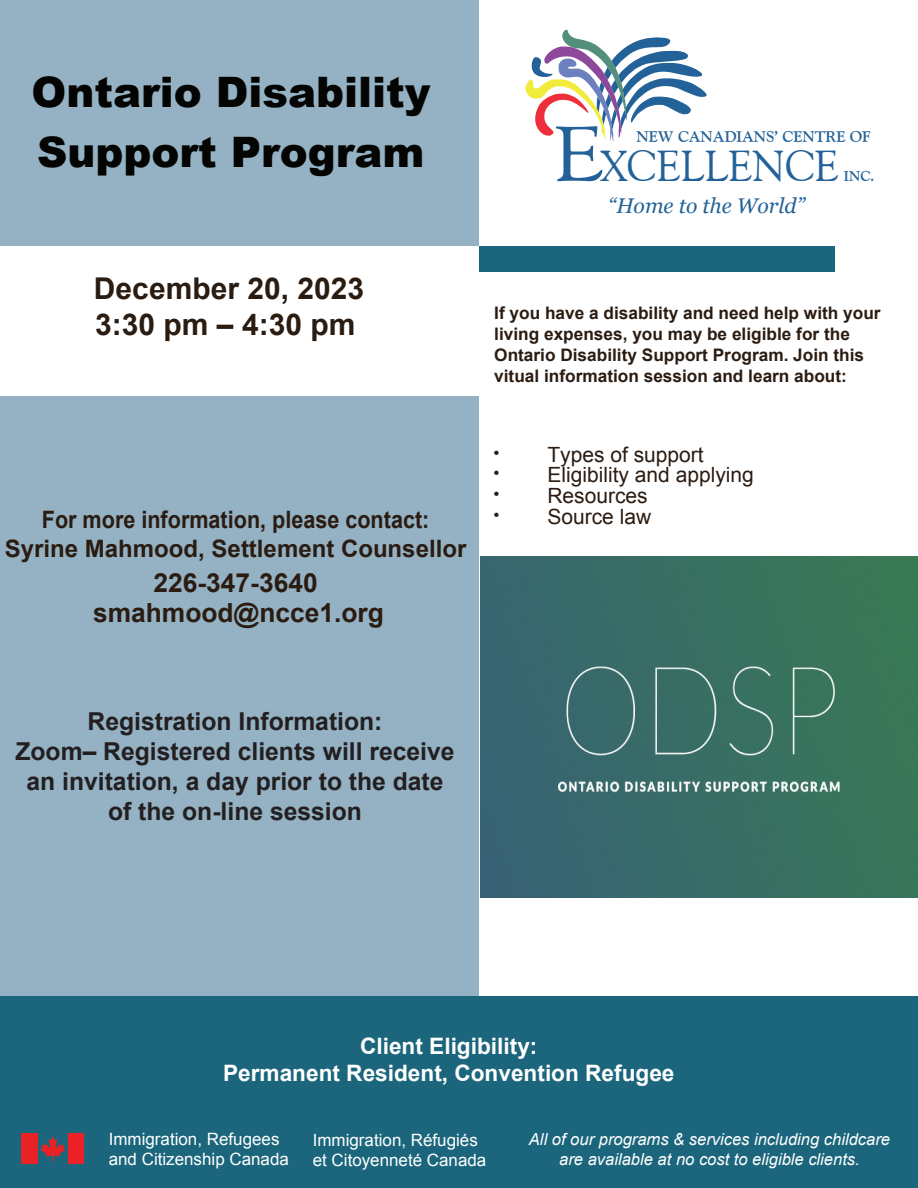
<style>
.page{position:relative;width:918px;height:1188px;background:#fff}
.page>*{position:absolute;margin:0;border:0;box-sizing:border-box;transform-origin:0 0}
.t1{font:43.2px "Goudy Old Style BT";color:#236298}
.t2{font:900 42px/60.2px "Arial";color:#040503}
.t3{font:700 30px/36px "Arial";color:#2b1c12}
.t4{font:700 26.4px "Arial";color:#2b1c12}
.t5{font:700 24.75px/29.8px "Arial";color:#231f20;text-align:center}
.t6{font:700 24px/29.1px "Arial";color:#2b1c12;text-align:center;scale:.9 1}
.t7{font:700 22.65px/27.2px "Arial";color:#fff;text-align:center}
.t8{font:italic 21.15px "Georgia";color:#236298}
.t9{font:21px "Arial";color:#2b1c12}
.t10{font:700 17.25px/20.7px "Arial";color:#2b1c12}
.t11{font:16.95px/20.4px "Arial";color:#fff}
.t12{font:italic 16.5px/19.8px "Arial";color:#fff;text-align:center}
.t13{font:700 15.45px "Goudy Old Style BT";color:#236298}
.t14{font:700 14.25px "Goudy Old Style BT";color:#236298}
.s1{font-size:77.85px}
.s2{font-size:17.25px}
</style>
<div class="page">
<div style="left:1px;top:0;width:478px;height:1188px;background:#94b2c4"></div>
<div style="left:0;top:996px;width:918px;height:192px;background:#1b667c"></div>
<div style="left:0;top:246px;width:479px;height:150px;background:#fff"></div>
<div style="left:479px;top:246px;width:356px;height:25px;background:#1b667c"></div>
<svg style="left:40px;top:1136px;width:26px;height:26px"></svg>
<div style="left:22px;top:1133px;width:16px;height:31px;background:#eb2225"></div>
<div style="left:68px;top:1133px;width:16px;height:31px;background:#eb2225"></div>
<svg style="left:525px;top:30px;width:182px;height:111px"></svg>
<img style="left:481px;top:557px;width:436px;height:341px">
<h2 class="t2" style="left:31px;top:60px;width:400px">Ontario Disability<br>Support Program</h2>
<h3 class="t3" style="left:94px;top:271px;width:272px">December 20, 2023<br>3:30 pm – 4:30 pm</h3>
<h3 class="t6" style="left:5px;top:506px;width:514px">For more information, please contact:<br>Syrine Mahmood, Settlement Counsellor</h3>
<h3 class="t4" style="left:154px;top:564px;width:166px">226-347-3640</h3>
<h3 class="t4" style="left:93px;top:594px;width:292px">smahmood@ncce1.org</h3>
<h1 class="t1" style="left:554px;top:139px;width:287px"><span class="s1">E</span>XCELLENCE</h1>
<p class="t13" style="left:637px;top:127px;width:236px">NEW CANADIANS’ CENTRE OF</p>
<p class="t14" style="left:844px;top:167px;width:32px">INC.</p>
<p class="t8" style="left:608px;top:190px;width:198px">“Home to the World”</p>
<p class="t10" style="left:494px;top:304px;width:388px">If you have a disability and need help with your living expenses, you may be eligible for the Ontario Disability Support Program. Join this vitual information session and learn about:</p>
<p class="t9" style="left:493px;top:440px;width:212px"><span class="s2">•</span> Types of support</p>
<p class="t9" style="left:493px;top:461px;width:262px"><span class="s2">•</span> Eligibility and applying</p>
<p class="t9" style="left:493px;top:482px;width:156px"><span class="s2">•</span> Resources</p>
<p class="t9" style="left:493px;top:503px;width:159px"><span class="s2">•</span> Source law</p>
<h3 class="t5" style="left:15px;top:707px;width:441px">Registration Information:<br>Zoom– Registered clients will receive an invitation, a day prior to the date of the on-line session</h3>
<h3 class="t7" style="left:223px;top:1033px;width:453px">Client Eligibility:<br>Permanent Resident, Convention Refugee</h3>
<p class="t11" style="left:109px;top:1129px;width:182px">Immigration, Refugees and Citizenship Canada</p>
<p class="t11" style="left:313px;top:1130px;width:175px">Immigration, Réfugiés et Citoyenneté Canada</p>
<p class="t12" style="left:529px;top:1130px;width:363px">All of our programs &amp; services including childcare are available at no cost to eligible clients.</p>
</div>
